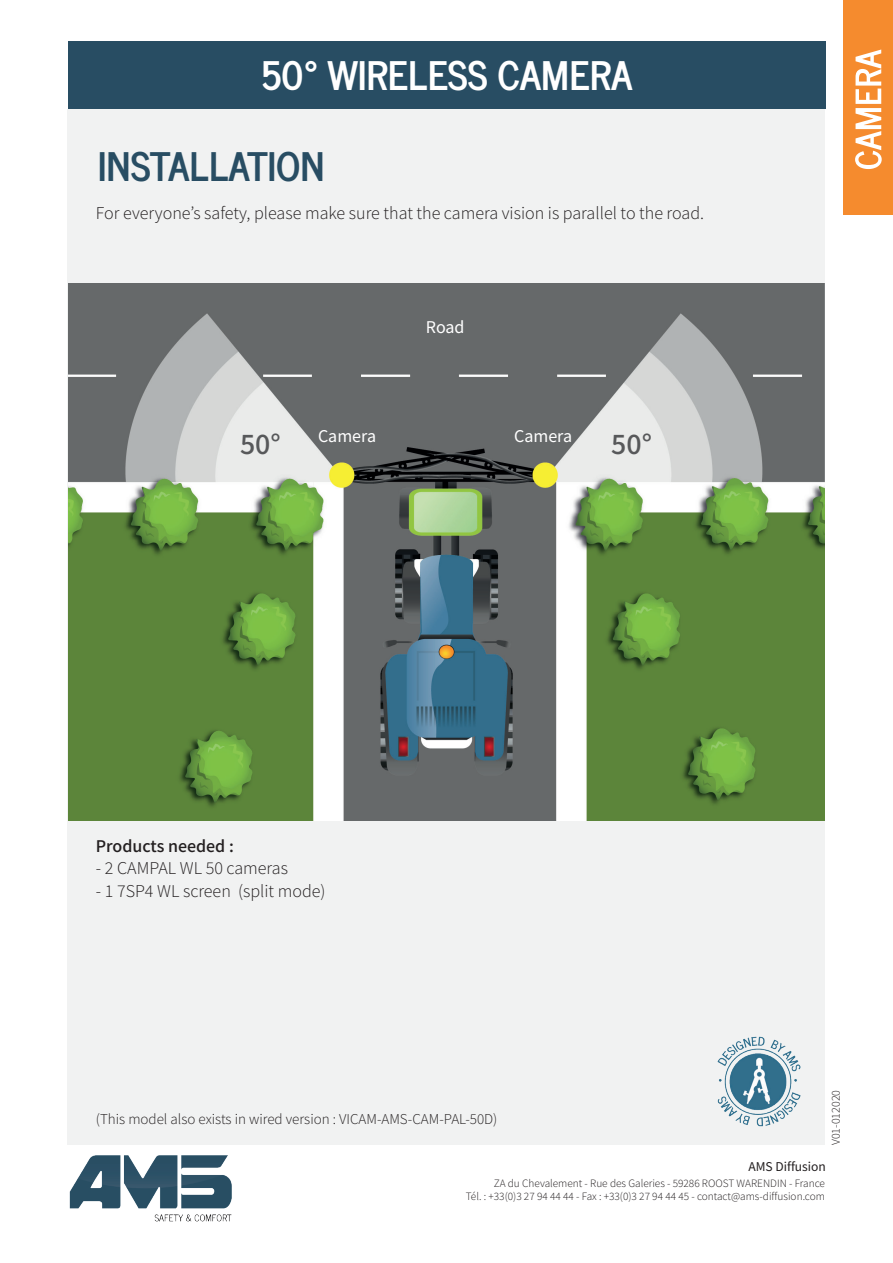
<style>
.page{position:relative;width:893px;height:1263px;background:#fff}
.page>*{position:absolute;margin:0;border:0;box-sizing:border-box;transform-origin:0 0}
.t1{font:700 39px "News Cycle";color:#fff}
.t2{font:700 39px "News Cycle";color:#284d63}
.t3{font:500 30px "Mada";color:#57585a}
.t4{font:300 18px "Mada";color:#231f20}
.t5{font:18px "Mada";color:#fff}
.t6{font:500 18px "Mada";color:#231f20}
.t7{font:300 15px "Mada";color:#231f20}
.t8{font:13.5px "Mada";color:#231f20}
.t9{font:300 12px "Mada";color:#231f20}
.t10{font:300 11.25px/13.5px "Mada";color:#231f20;text-align:right}
</style>
<div class="page">
<div style="left:68px;top:109px;width:757px;height:1036px;background:#f1f2f2"></div>
<div style="left:68px;top:41px;width:757px;height:67px;background:#284d63"></div>
<div style="left:844px;top:0;width:49px;height:215px;background:#f58b2e"></div>
<img style="left:69px;top:1155px;width:163px;height:67px">
<img style="left:717px;top:1036px;width:84px;height:91px">
<img style="left:68px;top:284px;width:756px;height:537px">
<svg style="left:855px;top:50px;width:27px;height:119px"></svg>
<h1 class="t1" style="left:261px;top:41px;width:373px">50° WIRELESS CAMERA</h1>
<h1 class="t2" style="left:98px;top:132px;width:228px">INSTALLATION</h1>
<h3 class="t4" style="left:96px;top:203px;width:610px">For everyone’s safety, please make sure that the camera vision is parallel to the road.</h3>
<h3 class="t5" style="left:426px;top:317px;width:40px">Road</h3>
<h3 class="t5" style="left:318px;top:426px;width:60px">Camera</h3>
<h3 class="t5" style="left:514px;top:426px;width:60px">Camera</h3>
<h2 class="t3" style="left:240px;top:428px;width:42px">50°</h2>
<h2 class="t3" style="left:611px;top:428px;width:42px">50°</h2>
<h3 class="t6" style="left:96px;top:836px;width:139px">Products needed :</h3>
<h3 class="t4" style="left:96px;top:858px;width:194px">- 2 CAMPAL WL 50 cameras</h3>
<h3 class="t4" style="left:96px;top:881px;width:231px">- 1 7SP4 WL screen (split mode)</h3>
<h3 class="t7" style="left:96px;top:1111px;width:403px">(This model also exists in wired version : VICAM-AMS-CAM-PAL-50D)</h3>
<p class="t9" style="left:829px;top:1145px;width:57px;rotate:-90deg">V01-012020</p>
<p class="t8" style="left:748px;top:1159px;width:79px">AMS Diffusion</p>
<p class="t10" style="left:466px;top:1177px;width:361px">ZA du Chevalement - Rue des Galeries - 59286 ROOST WARENDIN - France<br>Tél. : +33(0)3 27 94 44 44 - Fax : +33(0)3 27 94 44 45 - contact@ams-diffusion.com</p>
</div>
